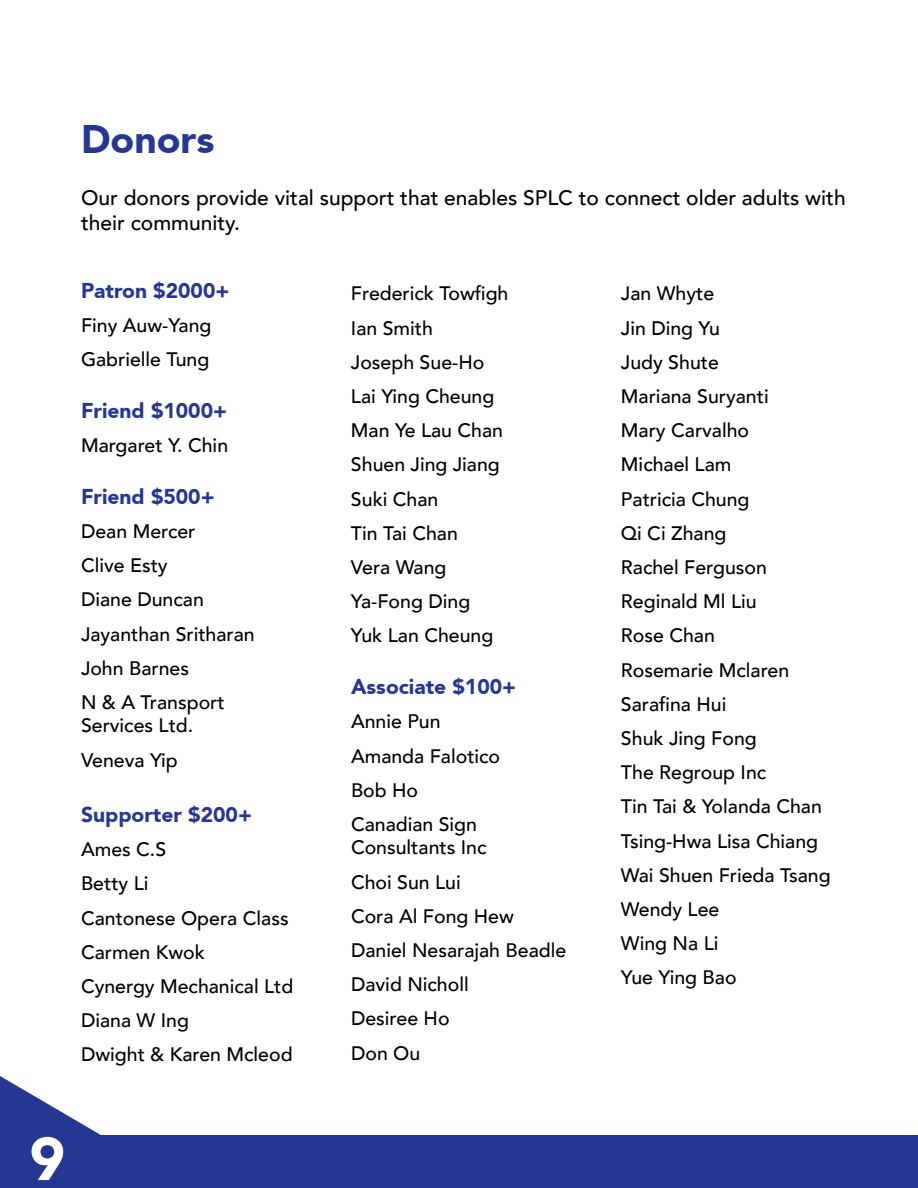
<style>
.page{position:relative;width:918px;height:1188px;background:#fff}
.page>*{position:absolute;margin:0;border:0;box-sizing:border-box;transform-origin:0 0}
.t1{font:900 60px "Avenir";color:#fff}
.t2{font:900 39px "Avenir";color:#263793}
.t3{font:500 21px/25.2px "Avenir";color:#000}
.t4{font:900 21px "Avenir";color:#263793}
.t5{font:500 19.5px/34.2px "Avenir";color:#000}
</style>
<div class="page">
<svg style="left:0;top:1076px;width:101px;height:59px"></svg>
<div style="left:0;top:1135px;width:918px;height:53px;background:#263793"></div>
<div style="left:11px;top:1125px;width:72px;height:62px;border:2px solid #263793"></div>
<h2 class="t2" style="left:81px;top:122px;width:135px">Donors</h2>
<p class="t3" style="left:81px;top:187px;width:766px">Our donors provide vital support that enables SPLC to connect older adults with their community.</p>
<p class="t4" style="left:81px;top:281px;width:150px">Patron $2000+</p>
<p class="t5" style="left:81px;top:310px;width:132px">Finy Auw-Yang<br>Gabrielle Tung</p>
<p class="t4" style="left:81px;top:401px;width:148px">Friend $1000+</p>
<p class="t5" style="left:81px;top:430px;width:149px">Margaret Y. Chin</p>
<p class="t4" style="left:81px;top:487px;width:135px">Friend $500+</p>
<p class="t5" style="left:81px;top:516px;width:175px">Dean Mercer<br>Clive Esty<br>Diane Duncan<br>Jayanthan Sritharan<br>John Barnes<br>N &amp; A Transport</p>
<p class="t5" style="left:81px;top:710px;width:114px">Services Ltd.<br>Veneva Yip</p>
<p class="t4" style="left:81px;top:805px;width:173px">Supporter $200+</p>
<p class="t5" style="left:81px;top:834px;width:214px">Ames C.S<br>Betty Li<br>Cantonese Opera Class<br>Carmen Kwok<br>Cynergy Mechanical Ltd<br>Diana W Ing<br>Dwight &amp; Karen Mcleod</p>
<p class="t5" style="left:351px;top:275px;width:159px">Frederick Towfigh<br>Ian Smith<br>Joseph Sue-Ho<br>Lai Ying Cheung<br>Man Ye Lau Chan<br>Shuen Jing Jiang<br>Suki Chan<br>Tin Tai Chan<br>Vera Wang<br>Ya-Fong Ding<br>Yuk Lan Cheung</p>
<p class="t4" style="left:351px;top:678px;width:167px">Associate $100+</p>
<p class="t5" style="left:351px;top:706px;width:151px">Annie Pun<br>Amanda Falotico<br>Bob Ho<br>Canadian Sign</p>
<p class="t5" style="left:351px;top:832px;width:217px">Consultants Inc<br>Choi Sun Lui<br>Cora Al Fong Hew<br>Daniel Nesarajah Beadle<br>David Nicholl<br>Desiree Ho<br>Don Ou</p>
<p class="t5" style="left:621px;top:278px;width:211px">Jan Whyte<br>Jin Ding Yu<br>Judy Shute<br>Mariana Suryanti<br>Mary Carvalho<br>Michael Lam<br>Patricia Chung<br>Qi Ci Zhang<br>Rachel Ferguson<br>Reginald Ml Liu<br>Rose Chan<br>Rosemarie Mclaren<br>Sarafina Hui<br>Shuk Jing Fong<br>The Regroup Inc<br>Tin Tai &amp; Yolanda Chan<br>Tsing-Hwa Lisa Chiang<br>Wai Shuen Frieda Tsang<br>Wendy Lee<br>Wing Na Li<br>Yue Ying Bao</p>
<h1 class="t1" style="left:29px;top:1133px;width:37px">9</h1>
</div>
